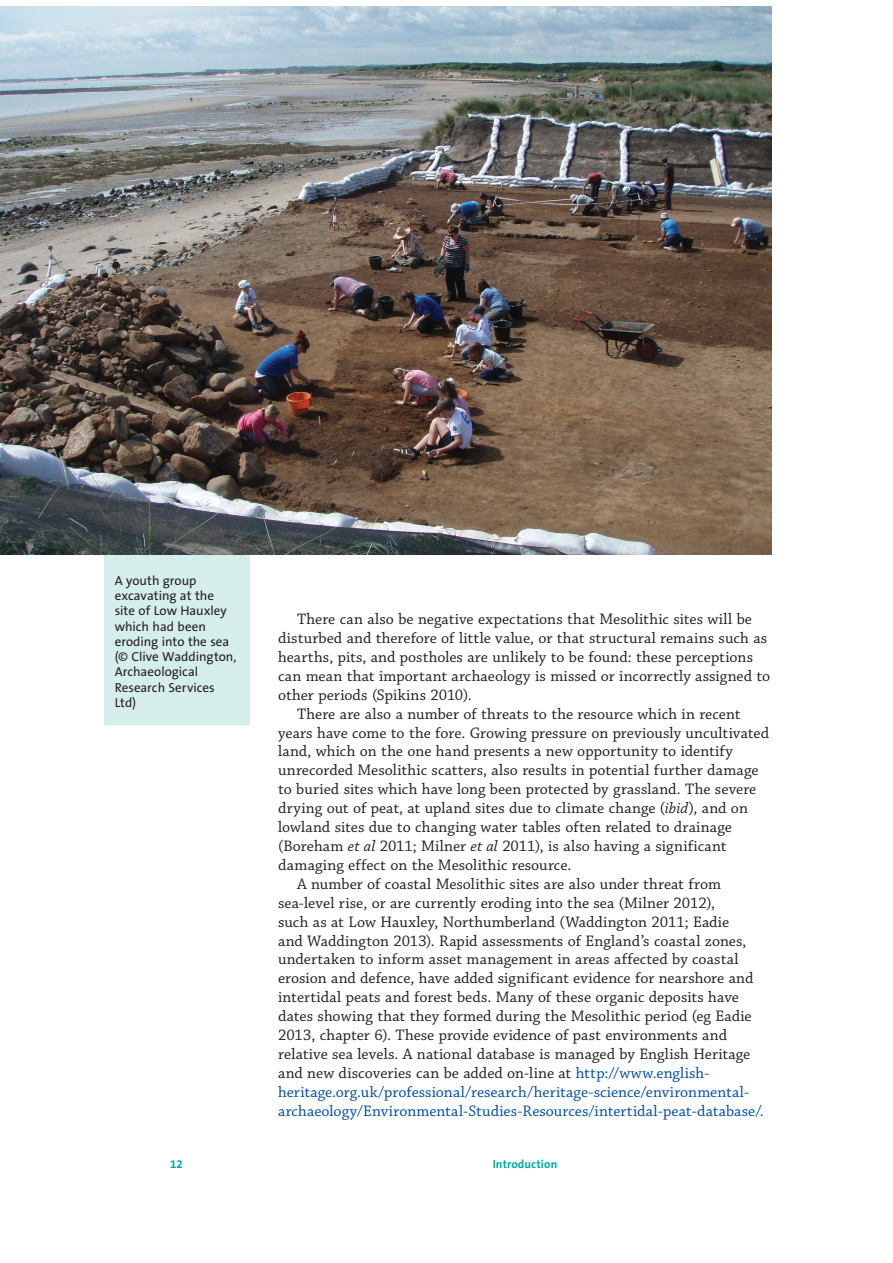
<style>
.page{position:relative;width:893px;height:1263px;background:#fff}
.page>*{position:absolute;margin:0;border:0;box-sizing:border-box;transform-origin:0 0}
.t1{font:16.05px "Chaparral Pro";color:#231f20}
.t2{font:16.05px "Chaparral Pro";color:#034ea2}
.t3{font:13.05px/15.3px "The Sans B5 Plain";color:#231f20}
.t4{font:700 11.7px "The Sans B7";letter-spacing:.01em;color:#00a99d}
.s1{font-style:italic}
.s2{color:#034ea2}
</style>
<div class="page">
<div style="left:104px;top:520px;width:145px;height:204px;background:#d6eeeb"></div>
<img style="left:1px;top:6px;width:771px;height:549px">
<p class="t3" style="left:115px;top:574px;width:123px">A youth group excavating at the site of Low Hauxley which had been eroding into the sea (© Clive Waddington,<br>Archaeological<br>Research Services<br>Ltd)</p>
<p class="t1" style="left:297px;top:613px;width:456px">There can also be negative expectations that Mesolithic sites will be</p>
<p class="t1" style="left:278px;top:632px;width:491px">disturbed and therefore of little value, or that structural remains such as</p>
<p class="t1" style="left:278px;top:650px;width:476px">hearths, pits, and postholes are unlikely to be found: these perceptions</p>
<p class="t1" style="left:278px;top:669px;width:494px">can mean that important archaeology is missed or incorrectly assigned to</p>
<p class="t1" style="left:278px;top:688px;width:195px">other periods (Spikins 2010).</p>
<p class="t1" style="left:297px;top:707px;width:445px">There are also a number of threats to the resource which in recent</p>
<p class="t1" style="left:278px;top:726px;width:492px">years have come to the fore. Growing pressure on previously uncultivated</p>
<p class="t1" style="left:278px;top:745px;width:456px">land, which on the one hand presents a new opportunity to identify</p>
<p class="t1" style="left:278px;top:764px;width:482px">unrecorded Mesolithic scatters, also results in potential further damage</p>
<p class="t1" style="left:278px;top:783px;width:480px">to buried sites which have long been protected by grassland. The severe</p>
<p class="t1" style="left:278px;top:802px;width:471px">drying out of peat, at upland sites due to climate change (<span class="s1">ibid</span>), and on</p>
<p class="t1" style="left:278px;top:821px;width:455px">lowland sites due to changing water tables often related to drainage</p>
<p class="t1" style="left:278px;top:840px;width:450px">(Boreham <span class="s1">et al</span> 2011; Milner <span class="s1">et al</span> 2011), is also having a significant</p>
<p class="t1" style="left:278px;top:858px;width:295px">damaging effect on the Mesolithic resource.</p>
<p class="t1" style="left:297px;top:877px;width:426px">A number of coastal Mesolithic sites are also under threat from</p>
<p class="t1" style="left:278px;top:896px;width:438px">sea-level rise, or are currently eroding into the sea (Milner 2012),</p>
<p class="t1" style="left:278px;top:915px;width:453px">such as at Low Hauxley, Northumberland (Waddington 2011; Eadie</p>
<p class="t1" style="left:278px;top:934px;width:470px">and Waddington 2013). Rapid assessments of England’s coastal zones,</p>
<p class="t1" style="left:278px;top:953px;width:462px">undertaken to inform asset management in areas affected by coastal</p>
<p class="t1" style="left:278px;top:972px;width:477px">erosion and defence, have added significant evidence for nearshore and</p>
<p class="t1" style="left:278px;top:991px;width:462px">intertidal peats and forest beds. Many of these organic deposits have</p>
<p class="t1" style="left:278px;top:1010px;width:475px">dates showing that they formed during the Mesolithic period (eg Eadie</p>
<p class="t1" style="left:278px;top:1029px;width:450px">2013, chapter 6). These provide evidence of past environments and</p>
<p class="t1" style="left:278px;top:1048px;width:474px">relative sea levels. A national database is managed by English Heritage</p>
<p class="t1" style="left:278px;top:1066px;width:433px">and new discoveries can be added on-line at <span class="s2">http://www.english-</span></p>
<p class="t2" style="left:278px;top:1085px;width:472px">heritage.org.uk/professional/research/heritage-science/environmental-</p>
<p class="t2" style="left:278px;top:1104px;width:487px">archaeology/Environmental-Studies-Resources/intertidal-peat-database/.</p>
<p class="t4" style="left:170px;top:1159px;width:14px">12</p>
<p class="t4" style="left:493px;top:1159px;width:66px">Introduction</p>
</div>
